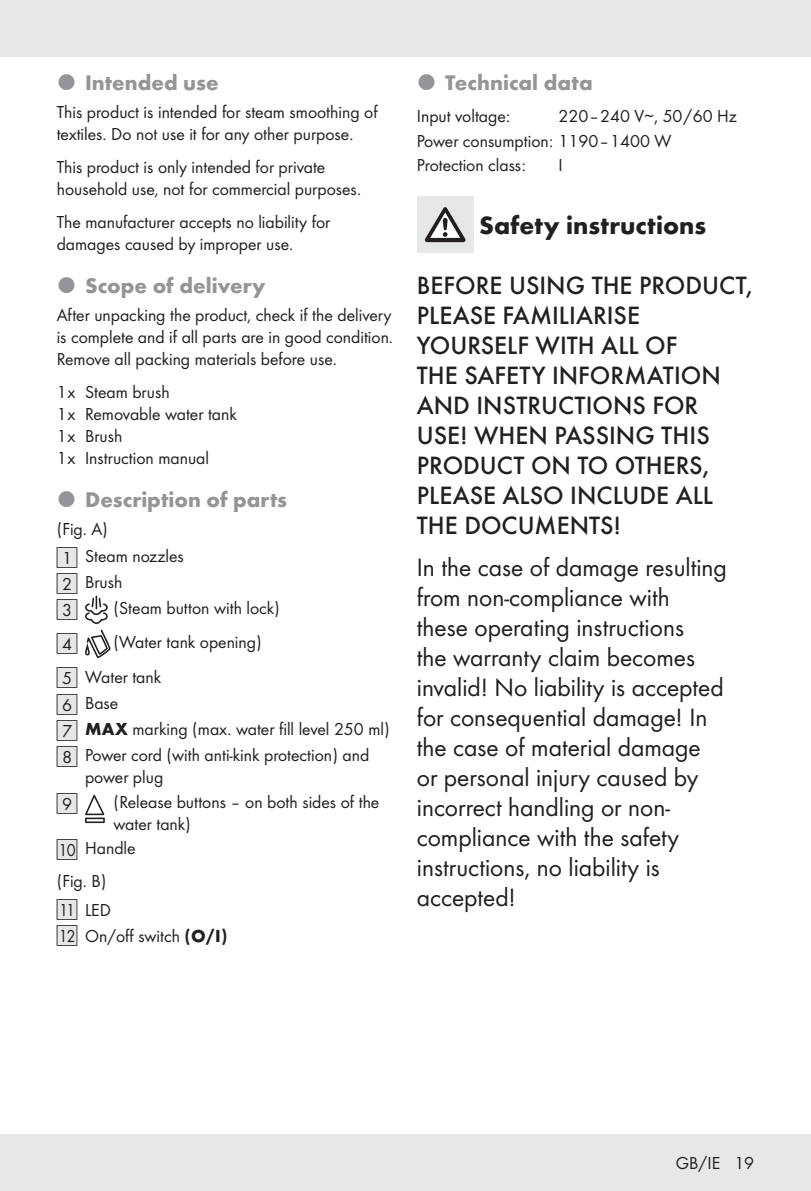
<style>
.page{position:relative;width:811px;height:1191px;background:#fff}
.page>*{position:absolute;margin:0;border:0;box-sizing:border-box;transform-origin:0 0}
.Body_SB{font:26px/30px "Futura Boo";color:#231f20}
.Body__All_Caps_and_M{font:500 26px/30px "Futura";color:#231f20}
.Headline-01{font:700 26px "Futura";color:#231f20}
.t1{font:700 22px "Futura";color:#939598}
.Body{font:18px/22px "Futura Boo";color:#231f20}
.Body_SB-2{font:18px/22px "Futura Boo";color:#231f20}
.Indent{font:18px "Futura Boo";color:#231f20}
.Indent_SB{font:18px "Futura Boo";color:#231f20}
.Body-2{font:15.8px "IMP Lidl Num Box";color:#231f20}
.s1{color:#e6e7e9}
.s2{font-family:"Futura";font-weight:700}
</style>
<div class="page">
<div style="left:0;top:1134px;width:811px;height:57px;background:#e6e7e9"></div>
<div style="left:0;top:0;width:811px;height:57px;background:#e6e7e9"></div>
<svg style="left:85px;top:595px;width:26px;height:63px"></svg>
<svg style="left:85px;top:794px;width:19px;height:22px"></svg>
<svg style="left:85px;top:817px;width:20px;height:6px"></svg>
<div style="left:417px;top:196px;width:56px;height:57px;background:#e6e7e9"></div>
<svg style="left:425px;top:207px;width:40px;height:35px"></svg>
<p class="t1" style="left:85px;top:66px;width:135px">Intended use</p>
<p class="Body" style="left:57px;top:100px;width:322px">This product is intended for steam smoothing of textiles. Do not use it for any other purpose.</p>
<p class="Body_SB-2" style="left:57px;top:155px;width:303px">This product is only intended for private household use, not for commercial purposes.</p>
<p class="Body_SB-2" style="left:57px;top:210px;width:275px">The manufacturer accepts no liability for damages caused by improper use.</p>
<p class="t1" style="left:85px;top:270px;width:182px">Scope of delivery</p>
<p class="Body" style="left:57px;top:303px;width:336px;text-align:justify">After unpacking the product, check if the delivery is complete and if all parts are in good condition.<br>Remove all packing materials before use.</p>
<p class="Indent_SB" style="left:57px;top:380px;width:114px">1x Steam brush</p>
<p class="Indent" style="left:57px;top:402px;width:182px">1x Removable water tank</p>
<p class="Indent" style="left:57px;top:424px;width:67px">1x Brush</p>
<p class="Indent" style="left:57px;top:446px;width:154px">1x Instruction manual</p>
<p class="t1" style="left:85px;top:484px;width:204px">Description of parts</p>
<p class="Body" style="left:57px;top:517px;width:53px">(Fig. A)</p>
<p class="Body-2" style="left:57px;top:547px;width:22px"><span class="s1">[</span>1]</p>
<p class="Body" style="left:85px;top:544px;width:100px">Steam nozzles</p>
<p class="Body-2" style="left:57px;top:573px;width:22px"><span class="s1">[</span>2]</p>
<p class="Body" style="left:85px;top:570px;width:39px">Brush</p>
<p class="Body-2" style="left:57px;top:599px;width:22px"><span class="s1">[</span>3]</p>
<p class="Body" style="left:113px;top:596px;width:168px">(Steam button with lock)</p>
<p class="Body-2" style="left:57px;top:633px;width:22px"><span class="s1">[</span>4]</p>
<p class="Body" style="left:113px;top:630px;width:150px">(Water tank opening)</p>
<p class="Body-2" style="left:57px;top:667px;width:22px"><span class="s1">[</span>5]</p>
<p class="Body" style="left:85px;top:664px;width:78px">Water tank</p>
<p class="Body-2" style="left:57px;top:693px;width:22px"><span class="s1">[</span>6]</p>
<p class="Body" style="left:85px;top:691px;width:35px">Base</p>
<p class="Body-2" style="left:57px;top:720px;width:22px"><span class="s1">[</span>7]</p>
<p class="Body" style="left:85px;top:717px;width:306px"><span class="s2">MAX</span> marking (max. water fill level 250 ml)</p>
<p class="Body-2" style="left:57px;top:746px;width:22px"><span class="s1">[</span>8]</p>
<p class="Body" style="left:85px;top:743px;width:286px">Power cord (with anti-kink protection) and power plug</p>
<p class="Body-2" style="left:57px;top:793px;width:22px"><span class="s1">[</span>9]</p>
<p class="Body" style="left:113px;top:790px;width:267px">(Release buttons – on both sides of the water tank)</p>
<p class="Body-2" style="left:57px;top:839px;width:22px"><span class="s1">[</span>10]</p>
<p class="Body" style="left:85px;top:836px;width:52px">Handle</p>
<p class="Body_SB-2" style="left:57px;top:869px;width:51px">(Fig. B)</p>
<p class="Body-2" style="left:57px;top:899px;width:22px"><span class="s1">[</span>11]</p>
<p class="Body" style="left:85px;top:897px;width:27px">LED</p>
<p class="Body-2" style="left:57px;top:925px;width:22px"><span class="s1">[</span>12]</p>
<p class="Body" style="left:85px;top:924px;width:144px">On/off switch <span class="s2">(O/I)</span></p>
<p class="t1" style="left:445px;top:66px;width:149px">Technical data</p>
<p class="Indent" style="left:417px;top:104px;width:95px">Input voltage:</p>
<p class="Indent" style="left:558px;top:104px;width:180px">220–240 V∼, 50/60 Hz</p>
<p class="Body" style="left:417px;top:129px;width:256px">Power consumption: 1190–1400 W</p>
<p class="Body" style="left:417px;top:153px;width:110px">Protection class:</p>
<p class="Body" style="left:558px;top:153px;width:6px">I</p>
<p class="Headline-01" style="left:479px;top:206px;width:228px">Safety instructions</p>
<p class="Body__All_Caps_and_M" style="left:417px;top:269px;width:337px">BEFORE USING THE PRODUCT,<br>PLEASE FAMILIARISE<br>YOURSELF WITH ALL OF<br>THE SAFETY INFORMATION<br>AND INSTRUCTIONS FOR<br>USE! WHEN PASSING THIS<br>PRODUCT ON TO OTHERS,<br>PLEASE ALSO INCLUDE ALL<br>THE DOCUMENTS!</p>
<p class="Body_SB" style="left:417px;top:551px;width:312px">In the case of damage resulting from non-compliance with these operating instructions<br>the warranty claim becomes invalid! No liability is accepted for consequential damage! In the case of material damage or personal injury caused by incorrect handling or non&shy;compliance with the safety instructions, no liability is accepted!</p>
<p class="Body" style="left:676px;top:1151px;width:80px">GB/IE 19</p>
</div>
